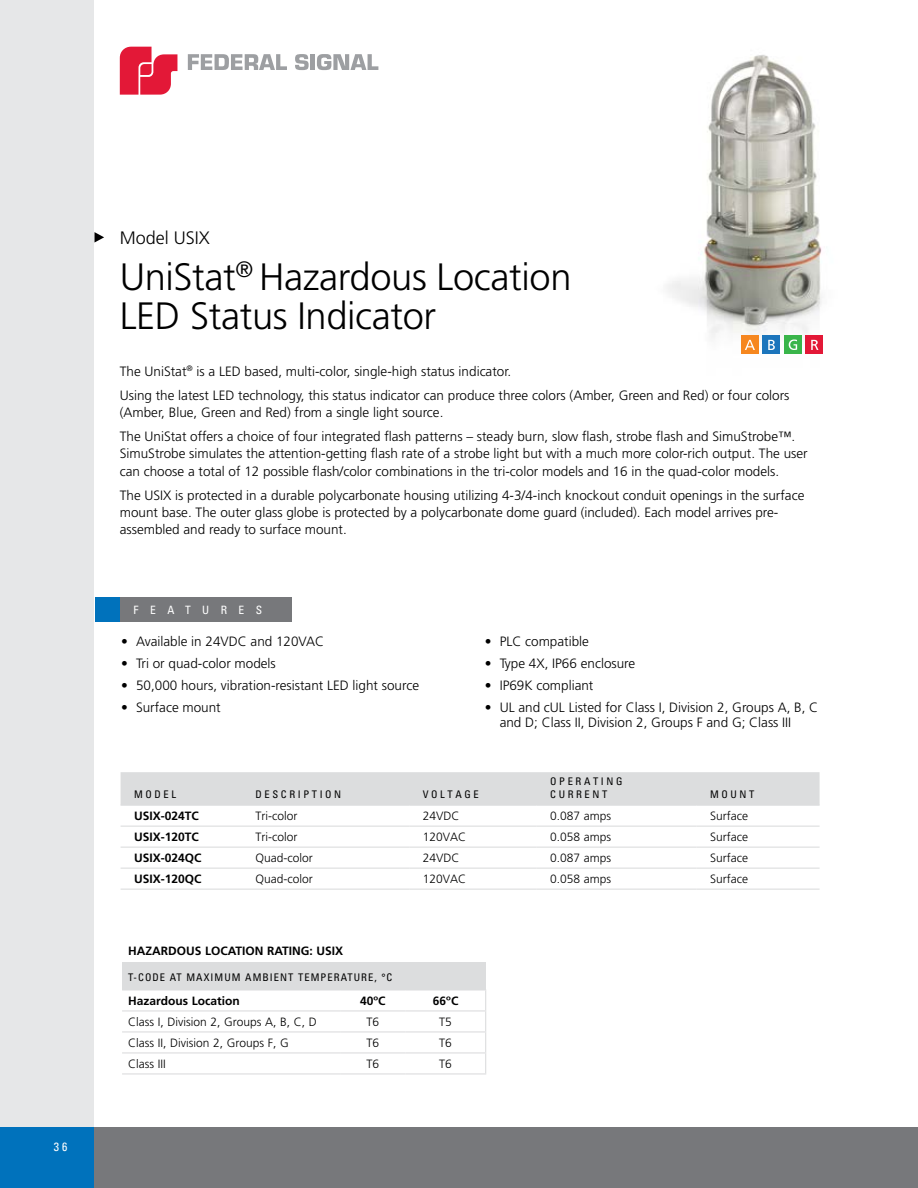
<style>
.page{position:relative;width:918px;height:1188px;background:#fff}
.page>*{position:absolute;margin:0;border:0;box-sizing:border-box;transform-origin:0 0}
.t1{font:300 38.1px/39.5px "Frutiger";letter-spacing:-.01em;color:#000}
.t2{font:300 18px "Frutiger";color:#000}
.t3{font:300 13.5px/17.2px "Frutiger";color:#000}
.t4{font:300 12px "Frutiger";color:#000}
.t5{font:700 12px "Frutiger";color:#000}
.t6{font:condensed 12px "Univers";color:#fff}
.t7{font:condensed 11.55px "Univers";letter-spacing:1em;color:#fff}
.t8{font:condensed 10.5px/13.5px "Univers";letter-spacing:.25em;color:#000}
.t9{font:condensed 10.5px "Univers";letter-spacing:.1em;color:#000}
</style>
<div class="page">
<div style="left:94px;top:1127px;width:824px;height:61px;background:#77787b"></div>
<div style="left:0;top:0;width:94px;height:1188px;background:#e6e7e8"></div>
<div style="left:0;top:1127px;width:94px;height:61px;background:#0072bc"></div>
<svg style="left:188px;top:54px;width:99px;height:16px"></svg>
<svg style="left:295px;top:54px;width:14px;height:16px"></svg>
<hr style="left:311px;top:54px;width:4px;height:16px;background:#9d9fa2">
<svg style="left:317px;top:54px;width:61px;height:16px"></svg>
<svg style="left:120px;top:47px;width:57px;height:48px"></svg>
<img style="left:667px;top:55px;width:156px;height:299px">
<svg style="left:94px;top:232px;width:10px;height:11px"></svg>
<div style="left:95px;top:597px;width:26px;height:25px;background:#0072bc"></div>
<div style="left:121px;top:597px;width:171px;height:25px;background:#77787b"></div>
<div style="left:121px;top:772px;width:699px;height:33px;background:#dcddde"></div>
<hr style="left:121px;top:805px;width:121px;height:1px;background:#dcddde">
<hr style="left:242px;top:805px;width:167px;height:1px;background:#dcddde">
<hr style="left:409px;top:805px;width:128px;height:1px;background:#dcddde">
<hr style="left:537px;top:805px;width:160px;height:1px;background:#dcddde">
<hr style="left:697px;top:805px;width:123px;height:1px;background:#dcddde">
<hr style="left:121px;top:826px;width:121px;height:1px;background:#dcddde">
<hr style="left:242px;top:826px;width:167px;height:1px;background:#dcddde">
<hr style="left:409px;top:826px;width:128px;height:1px;background:#dcddde">
<hr style="left:537px;top:826px;width:160px;height:1px;background:#dcddde">
<hr style="left:697px;top:826px;width:123px;height:1px;background:#dcddde">
<hr style="left:121px;top:847px;width:121px;height:1px;background:#dcddde">
<hr style="left:242px;top:847px;width:167px;height:1px;background:#dcddde">
<hr style="left:409px;top:847px;width:128px;height:1px;background:#dcddde">
<hr style="left:537px;top:847px;width:160px;height:1px;background:#dcddde">
<hr style="left:697px;top:847px;width:123px;height:1px;background:#dcddde">
<hr style="left:121px;top:868px;width:121px;height:1px;background:#dcddde">
<hr style="left:242px;top:868px;width:167px;height:1px;background:#dcddde">
<hr style="left:409px;top:868px;width:128px;height:1px;background:#dcddde">
<hr style="left:537px;top:868px;width:160px;height:1px;background:#dcddde">
<hr style="left:697px;top:868px;width:123px;height:1px;background:#dcddde">
<hr style="left:121px;top:889px;width:121px;height:1px;background:#dcddde">
<hr style="left:242px;top:889px;width:167px;height:1px;background:#dcddde">
<hr style="left:409px;top:889px;width:128px;height:1px;background:#dcddde">
<hr style="left:537px;top:889px;width:160px;height:1px;background:#dcddde">
<hr style="left:697px;top:889px;width:123px;height:1px;background:#dcddde">
<div style="left:122px;top:963px;width:364px;height:27px;background:#dcddde"></div>
<hr style="left:122px;top:989px;width:218px;height:2px;background:#dcddde">
<hr style="left:340px;top:989px;width:66px;height:2px;background:#dcddde">
<hr style="left:406px;top:989px;width:80px;height:2px;background:#dcddde">
<hr style="left:122px;top:1010px;width:218px;height:2px;background:#dcddde">
<hr style="left:340px;top:1010px;width:66px;height:2px;background:#dcddde">
<hr style="left:406px;top:1010px;width:80px;height:2px;background:#dcddde">
<hr style="left:122px;top:1031px;width:218px;height:2px;background:#dcddde">
<hr style="left:340px;top:1031px;width:66px;height:2px;background:#dcddde">
<hr style="left:406px;top:1031px;width:80px;height:2px;background:#dcddde">
<hr style="left:122px;top:1052px;width:218px;height:2px;background:#dcddde">
<hr style="left:340px;top:1052px;width:66px;height:2px;background:#dcddde">
<hr style="left:406px;top:1052px;width:80px;height:2px;background:#dcddde">
<hr style="left:122px;top:1073px;width:218px;height:2px;background:#dcddde">
<hr style="left:340px;top:1073px;width:66px;height:2px;background:#dcddde">
<hr style="left:406px;top:1073px;width:80px;height:2px;background:#dcddde">
<svg style="left:485px;top:991px;width:1px;height:82px"></svg>
<div style="left:806px;top:336px;width:17px;height:18px;background:#e31837"></div>
<svg style="left:811px;top:340px;width:7px;height:10px"></svg>
<div style="left:763px;top:336px;width:17px;height:18px;background:#1c75bc"></div>
<div style="left:741px;top:336px;width:17px;height:18px;background:#f6871f"></div>
<div style="left:784px;top:336px;width:17px;height:18px;background:#39b54a"></div>
<svg style="left:768px;top:340px;width:7px;height:10px"></svg>
<svg style="left:745px;top:340px;width:10px;height:10px"></svg>
<svg style="left:789px;top:339px;width:8px;height:11px"></svg>
<p class="t6" style="left:54px;top:1139px;width:15px">36</p>
<h2 class="t2" style="left:120px;top:227px;width:92px">Model USIX</h2>
<h1 class="t1" style="left:120px;top:257px;width:453px">UniStat<sup>®</sup> Hazardous Location<br>LED Status Indicator</h1>
<p class="t3" style="left:120px;top:359px;width:671px;line-height:24px">The UniStat<sup>®</sup> is a LED based, multi-color, single-high status indicator.<br>Using the latest LED technology, this status indicator can produce three colors (Amber, Green and Red) or four colors</p>
<p class="t3" style="left:120px;top:401px;width:677px;line-height:24px">(Amber, Blue, Green and Red) from a single light source.<br>The UniStat offers a choice of four integrated flash patterns – steady burn, slow flash, strobe flash and SimuStrobe™.</p>
<p class="t3" style="left:120px;top:445px;width:689px">SimuStrobe simulates the attention-getting flash rate of a strobe light but with a much more color-rich output. The user can choose a total of 12 possible flash/color combinations in the tri-color models and 16 in the quad-color models.</p>
<p class="t3" style="left:120px;top:486px;width:686px">The USIX is protected in a durable polycarbonate housing utilizing 4-3/4-inch knockout conduit openings in the surface mount base. The outer glass globe is protected by a polycarbonate dome guard (included). Each model arrives pre&shy;assembled and ready to surface mount.</p>
<p class="t7" style="left:134px;top:603px;width:130px">FEATURES</p>
<p class="t3" style="left:121px;top:633px;width:205px">• Available in 24VDC and 120VAC</p>
<p class="t3" style="left:121px;top:655px;width:156px">• Tri or quad-color models</p>
<p class="t3" style="left:121px;top:677px;width:300px">• 50,000 hours, vibration-resistant LED light source</p>
<p class="t3" style="left:121px;top:698px;width:101px">• Surface mount</p>
<p class="t3" style="left:485px;top:633px;width:106px">• PLC compatible</p>
<p class="t3" style="left:485px;top:655px;width:152px">• Type 4X, IP66 enclosure</p>
<p class="t3" style="left:485px;top:677px;width:110px">• IP69K compliant</p>
<p class="t3" style="left:500px;top:700px;width:320px;line-height:15px;text-indent:-15px">• UL and cUL Listed for Class I, Division 2, Groups A, B, C and D; Class II, Division 2, Groups F and G; Class III</p>
<p class="t8" style="left:134px;top:788px;width:43px">MODEL</p>
<p class="t8" style="left:256px;top:788px;width:87px">DESCRIPTION</p>
<p class="t8" style="left:423px;top:788px;width:57px">VOLTAGE</p>
<p class="t8" style="left:550px;top:774px;width:74px">OPERATING<br>CURRENT</p>
<p class="t8" style="left:710px;top:788px;width:46px">MOUNT</p>
<p class="t5" style="left:134px;top:809px;width:66px">USIX-024TC</p>
<p class="t4" style="left:256px;top:809px;width:43px">Tri-color</p>
<p class="t4" style="left:423px;top:809px;width:38px">24VDC</p>
<p class="t4" style="left:550px;top:809px;width:63px">0.087 amps</p>
<p class="t4" style="left:710px;top:809px;width:39px">Surface</p>
<p class="t5" style="left:134px;top:830px;width:66px">USIX-120TC</p>
<p class="t4" style="left:256px;top:830px;width:43px">Tri-color</p>
<p class="t4" style="left:423px;top:830px;width:45px">120VAC</p>
<p class="t4" style="left:550px;top:830px;width:63px">0.058 amps</p>
<p class="t4" style="left:710px;top:830px;width:39px">Surface</p>
<p class="t5" style="left:134px;top:851px;width:69px">USIX-024QC</p>
<p class="t4" style="left:256px;top:851px;width:59px">Quad-color</p>
<p class="t4" style="left:423px;top:851px;width:38px">24VDC</p>
<p class="t4" style="left:550px;top:851px;width:63px">0.087 amps</p>
<p class="t4" style="left:710px;top:851px;width:39px">Surface</p>
<p class="t5" style="left:134px;top:872px;width:69px">USIX-120QC</p>
<p class="t4" style="left:256px;top:872px;width:59px">Quad-color</p>
<p class="t4" style="left:423px;top:872px;width:45px">120VAC</p>
<p class="t4" style="left:550px;top:872px;width:63px">0.058 amps</p>
<p class="t4" style="left:710px;top:872px;width:39px">Surface</p>
<p class="t5" style="left:128px;top:943px;width:217px">HAZARDOUS LOCATION RATING: USIX</p>
<p class="t9" style="left:128px;top:970px;width:266px">T-CODE AT MAXIMUM AMBIENT TEMPERATURE, °C</p>
<p class="t5" style="left:128px;top:994px;width:113px">Hazardous Location</p>
<p class="t5" style="left:360px;top:994px;width:27px">40ºC</p>
<p class="t5" style="left:433px;top:994px;width:27px">66ºC</p>
<p class="t4" style="left:128px;top:1015px;width:190px">Class I, Division 2, Groups A, B, C, D</p>
<p class="t4" style="left:367px;top:1015px;width:14px">T6</p>
<p class="t4" style="left:439px;top:1015px;width:14px">T5</p>
<p class="t4" style="left:128px;top:1036px;width:162px">Class II, Division 2, Groups F, G</p>
<p class="t4" style="left:367px;top:1036px;width:14px">T6</p>
<p class="t4" style="left:439px;top:1036px;width:14px">T6</p>
<p class="t4" style="left:128px;top:1057px;width:39px">Class III</p>
<p class="t4" style="left:367px;top:1057px;width:14px">T6</p>
<p class="t4" style="left:439px;top:1057px;width:14px">T6</p>
</div>
